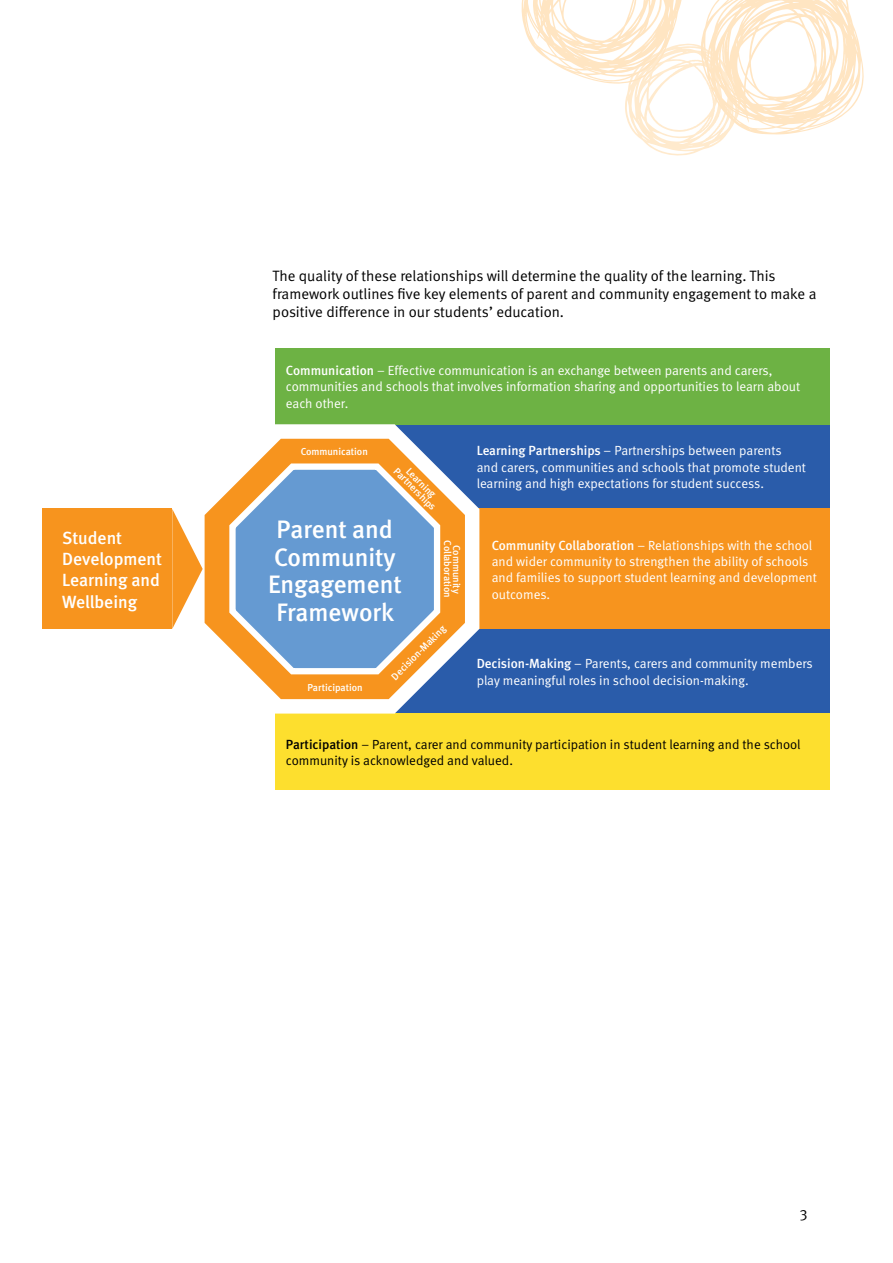
<style>
.page{position:relative;width:893px;height:1263px;background:#fff}
.page>*{position:absolute;margin:0;border:0;box-sizing:border-box;transform-origin:0 0}
.t1{font:25.2px/27.8px "Meta Medium LF";color:#fff;text-align:center}
.t2{font:17.7px/21.1px "Meta Medium LF";color:#fff}
.t3{font:15px/18px "Meta Normal LF";color:#000}
.t4{font:13.2px/16.4px "Meta Normal LF";color:#fff}
.t5{font:13.2px/16.4px "Meta Normal LF";color:#000}
.t6{font:10.05px/8.9px "Meta Medium LF";color:#fff;text-align:center}
.s1{font-family:"Meta Medium LF"}
</style>
<div class="page">
<svg style="left:522px;top:0;width:342px;height:156px"></svg>
<div style="left:281px;top:424px;width:548px;height:85px;background:#2a5caa"></div>
<div style="left:281px;top:629px;width:548px;height:84px;background:#2a5caa"></div>
<div style="left:281px;top:509px;width:548px;height:120px;background:#f7941e"></div>
<div style="left:275px;top:348px;width:554px;height:76px;background:#6db244"></div>
<div style="left:275px;top:713px;width:554px;height:77px;background:#fddf2e"></div>
<svg style="left:204px;top:424px;width:275px;height:289px;fill:#fff"></svg>
<svg style="left:205px;top:439px;width:260px;height:260px;fill:#f7941e"></svg>
<svg style="left:226px;top:458px;width:217px;height:219px;background:#93a6b8"></svg>
<div style="left:43px;top:509px;width:129px;height:120px;background:#f7941e"></div>
<svg style="left:172px;top:509px;width:31px;height:120px"></svg>
<p class="t3" style="left:273px;top:267px;width:545px">The quality of these relationships will determine the quality of the learning. This framework outlines five key elements of parent and community engagement to make a positive difference in our students’ education.</p>
<p class="t4" style="left:286px;top:362px;width:516px"><span class="s1">Communication</span> – Effective communication is an exchange between parents and carers, communities and schools that involves information sharing and opportunities to learn about each other.</p>
<p class="t6" style="left:301px;top:447px;width:69px">Communication</p>
<p class="t6" style="left:411px;top:466px;width:39px;rotate:45deg">Learning</p>
<p class="t6" style="left:399px;top:466px;width:56px;rotate:45deg">Partnerships</p>
<h2 class="t2" style="left:62px;top:527px;width:101px">Student<br>Development<br>Learning and<br>Wellbeing</h2>
<h1 class="t1" style="left:268px;top:515px;width:135px">Parent and<br>Community<br>Engagement<br>Framework</h1>
<p class="t6" style="left:461px;top:540px;width:59px;rotate:90deg">Community<br>Collaboration</p>
<p class="t6" style="left:307px;top:683px;width:57px">Participation</p>
<p class="t6" style="left:390px;top:675px;width:74px;rotate:-45deg">Decision-Making</p>
<p class="t4" style="left:477px;top:443px;width:331px"><span class="s1">Learning Partnerships</span> – Partnerships between parents and carers, communities and schools that promote student learning and high expectations for student success.</p>
<p class="t4" style="left:492px;top:537px;width:327px"><span class="s1">Community Collaboration</span> – Relationships with the school and wider community to strengthen the ability of schools and families to support student learning and development outcomes.</p>
<p class="t4" style="left:477px;top:655px;width:338px"><span class="s1">Decision-Making</span> – Parents, carers and community members play meaningful roles in school decision-making.</p>
<p class="t5" style="left:286px;top:736px;width:516px"><span class="s1">Participation</span> – Parent, carer and community participation in student learning and the school community is acknowledged and valued.</p>
<p class="t3" style="left:799px;top:1205px;width:10px">3</p>
</div>
